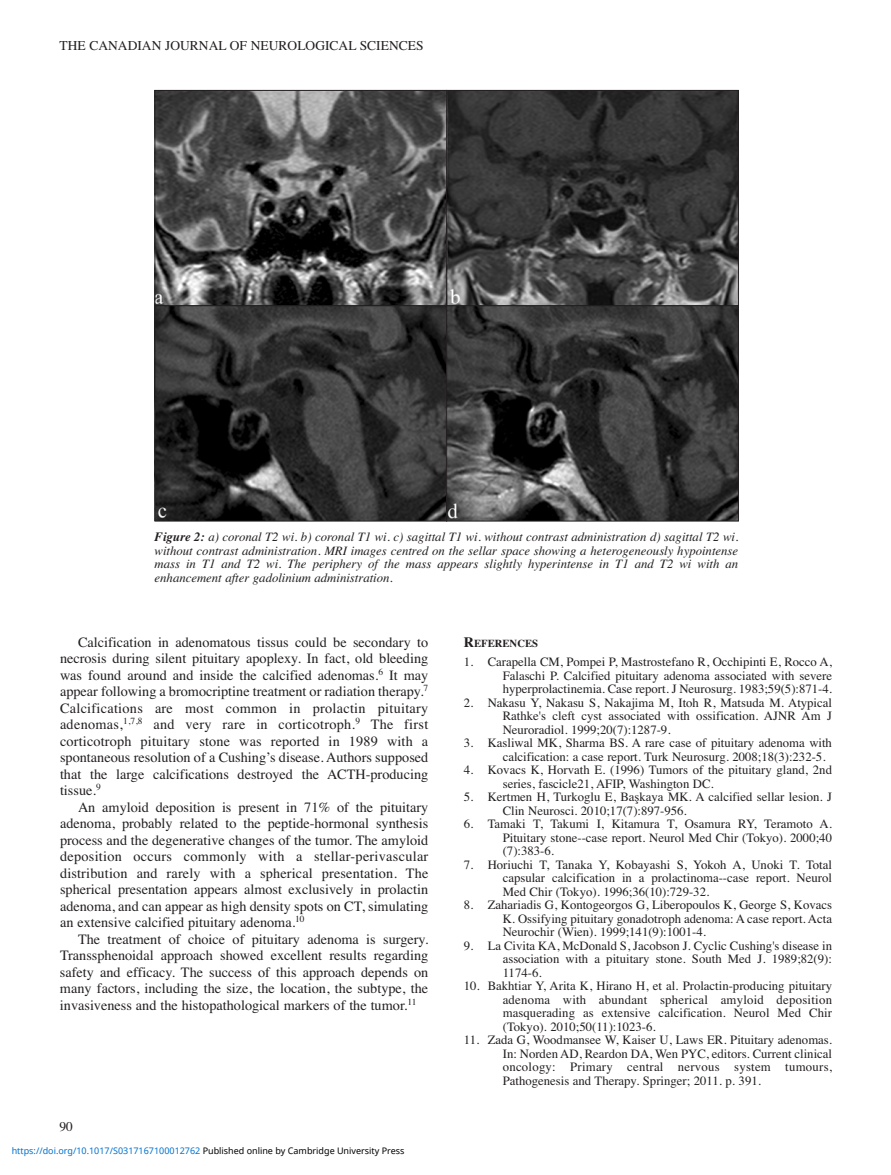
<style>
.page{position:relative;width:891px;height:1175px;background:#fff}
.page>*{position:absolute;margin:0;border:0;box-sizing:border-box;transform-origin:0 0}
.t1{font:14.25px/16.5px "Times";color:#231f20;text-align:justify}
.t2{font:13.5px "Times";color:#231f20}
.t3{font:12.75px/13.5px "Times";color:#231f20;text-align:justify}
.t4{font:italic 12.75px/13.5px "Times";color:#231f20;text-align:justify}
.t5{font:700 10.65px "Times";color:#231f20}
.t6{font:9px "Noto Sans";color:#0172cf}
.s1{font-weight:700}
.s2{color:#000}
.s3{font-size:14.25px}
</style>
<div class="page">
<img style="left:157px;top:92px;width:580px;height:427px">
<div style="left:155px;top:90px;width:292px;height:216px;border:1px solid #231f20"></div>
<div style="left:446px;top:90px;width:293px;height:216px;border:1px solid #231f20"></div>
<div style="left:155px;top:305px;width:292px;height:216px;border:1px solid #231f20"></div>
<div style="left:446px;top:305px;width:293px;height:216px;border:1px solid #231f20"></div>
<p class="t2" style="left:60px;top:37px;width:366px">THE CANADIAN JOURNAL OF NEUROLOGICAL SCIENCES</p>
<p class="t4" style="left:155px;top:530px;width:585px"><span class="s1">Figure 2:</span> a) coronal T2 wi. b) coronal T1 wi. c) sagittal T1 wi. without contrast administration d) sagittal T2 wi. without contrast administration. MRI images centred on the sellar space showing a heterogeneously hypointense mass in T1 and T2 wi. The periphery of the mass appears slightly hyperintense in T1 and T2 wi with an enhancement after gadolinium administration.</p>
<p class="t1" style="left:60px;top:633px;width:370px;text-indent:18px">Calcification in adenomatous tissus could be secondary to necrosis during silent pituitary apoplexy. In fact, old bleeding was found around and inside the calcified adenomas.<sup>6</sup> It may appear following a bromocriptine treatment or radiation therapy.<sup>7<br></sup>Calcifications are most common in prolactin pituitary adenomas,<sup>1,7,8</sup> and very rare in corticotroph.<sup>9</sup> The first corticotroph pituitary stone was reported in 1989 with a spontaneous resolution of a Cushing’s disease. Authors supposed that the large calcifications destroyed the ACTH-producing tissue.<sup>9</sup></p>
<p class="t1" style="left:60px;top:798px;width:370px;text-indent:18px">An amyloid deposition is present in 71% of the pituitary adenoma, probably related to the peptide-hormonal synthesis process and the degenerative changes of the tumor. The amyloid deposition occurs commonly with a stellar-perivascular distribution and rarely with a spherical presentation. The spherical presentation appears almost exclusively in prolactin adenoma, and can appear as high density spots on CT, simulating an extensive calcified pituitary adenoma.<sup>10</sup></p>
<p class="t1" style="left:60px;top:930px;width:370px;text-indent:18px">The treatment of choice of pituitary adenoma is surgery.<br>Transsphenoidal approach showed excellent results regarding safety and efficacy. The success of this approach depends on many factors, including the size, the location, the subtype, the invasiveness and the histopathological markers of the tumor.<sup>11</sup></p>
<p class="t2" style="left:60px;top:1118px;width:15px">90</p>
<p class="t6" style="left:12px;top:1143px;width:394px">https://doi.org/10.1017/S0317167100012762 <span class="s2">Published online by Cambridge University Press</span></p>
<p class="t5" style="left:464px;top:636px;width:76px"><span class="s3">R</span>EFERENCES</p>
<p class="t3" style="left:503px;top:655px;width:331px;text-indent:-39px">1. Carapella CM, Pompei P, Mastrostefano R, Occhipinti E, Rocco A, Falaschi P. Calcified pituitary adenoma associated with severe hyperprolactinemia. Case report. J Neurosurg. 1983;59(5):871-4.</p>
<p class="t3" style="left:503px;top:695px;width:331px;text-indent:-39px">2. Nakasu Y, Nakasu S, Nakajima M, Itoh R, Matsuda M. Atypical Rathke's cleft cyst associated with ossification. AJNR Am J Neuroradiol. 1999;20(7):1287-9.</p>
<p class="t3" style="left:503px;top:736px;width:331px;text-indent:-39px">3. Kasliwal MK, Sharma BS. A rare case of pituitary adenoma with calcification: a case report. Turk Neurosurg. 2008;18(3):232-5.</p>
<p class="t3" style="left:503px;top:763px;width:331px;text-indent:-39px">4. Kovacs K, Horvath E. (1996) Tumors of the pituitary gland, 2nd series, fascicle21, AFIP, Washington DC.</p>
<p class="t3" style="left:503px;top:790px;width:331px;text-indent:-39px">5. Kertmen H, Turkoglu E, Başkaya MK. A calcified sellar lesion. J<br>Clin Neurosci. 2010;17(7):897-956.</p>
<p class="t3" style="left:503px;top:817px;width:331px;text-indent:-39px">6. Tamaki T, Takumi I, Kitamura T, Osamura RY, Teramoto A.<br>Pituitary stone--case report. Neurol Med Chir (Tokyo). 2000;40 (7):383-6.</p>
<p class="t3" style="left:503px;top:857px;width:331px;text-indent:-39px">7. Horiuchi T, Tanaka Y, Kobayashi S, Yokoh A, Unoki T. Total capsular calcification in a prolactinoma--case report. Neurol Med Chir (Tokyo). 1996;36(10):729-32.</p>
<p class="t3" style="left:503px;top:898px;width:331px;text-indent:-39px">8. Zahariadis G, Kontogeorgos G, Liberopoulos K, George S, Kovacs K. Ossifying pituitary gonadotroph adenoma: A case report. Acta Neurochir (Wien). 1999;141(9):1001-4.</p>
<p class="t3" style="left:503px;top:938px;width:331px;text-indent:-39px">9. La Civita KA, McDonald S, Jacobson J. Cyclic Cushing's disease in association with a pituitary stone. South Med J. 1989;82(9):<br>1174-6.</p>
<p class="t3" style="left:503px;top:979px;width:331px;text-indent:-39px">10. Bakhtiar Y, Arita K, Hirano H, et al. Prolactin-producing pituitary adenoma with abundant spherical amyloid deposition masquerading as extensive calcification. Neurol Med Chir (Tokyo). 2010;50(11):1023-6.</p>
<p class="t3" style="left:503px;top:1033px;width:331px;text-indent:-39px">11. Zada G, Woodmansee W, Kaiser U, Laws ER. Pituitary adenomas.<br>In: Norden AD, Reardon DA, Wen PYC, editors. Current clinical oncology: Primary central nervous system tumours, Pathogenesis and Therapy. Springer; 2011. p. 391.</p>
</div>
